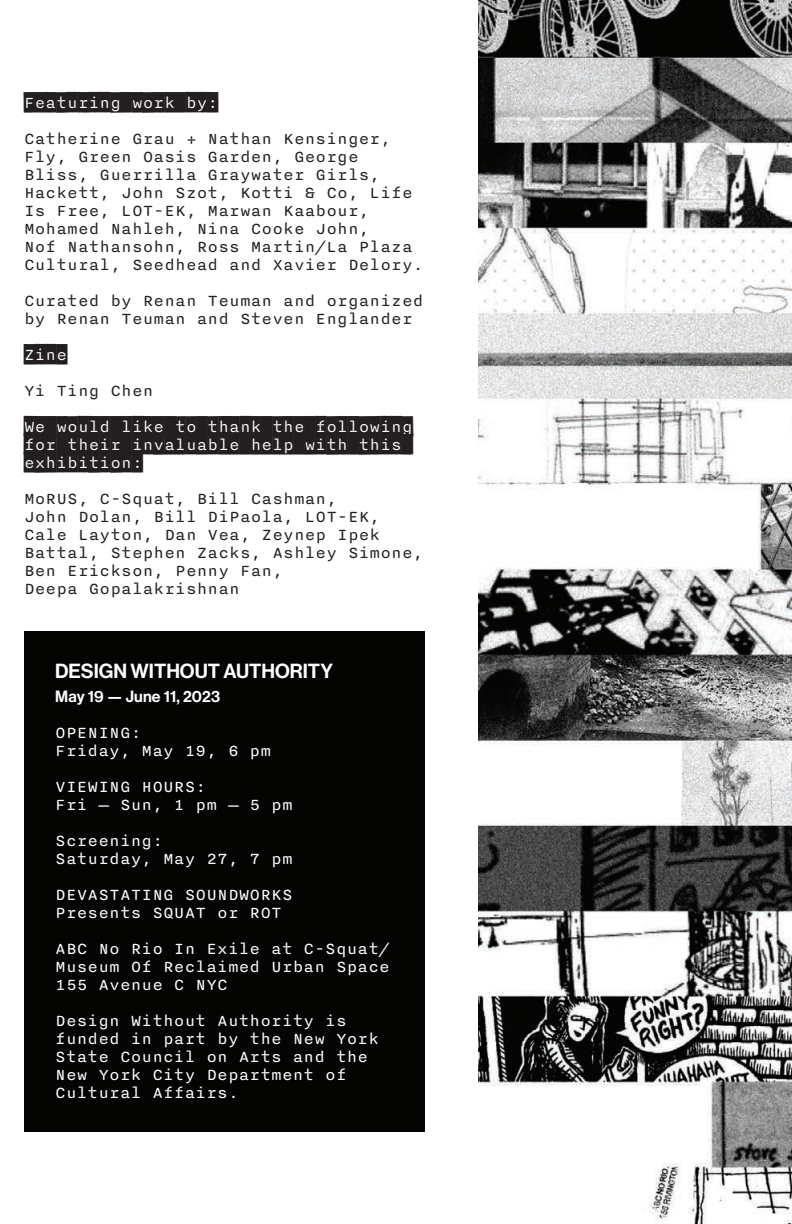
<style>
.page{position:relative;width:792px;height:1224px;background:#fff}
.page>*{position:absolute;margin:0;border:0;box-sizing:border-box;transform-origin:0 0}
.t1{font:20px "N Haas Grotesk DS Pro 65 Md";color:#fff}
.t2{font:18px/18px "Nitti Typewriter";color:#231f20}
.t3{font:18px/18px "Nitti Typewriter";color:#fff}
.t4{font:18px/18px "Nitti Typewriter Cameo";color:#231f20}
.t5{font:16px "N Haas Grotesk DS Pro 65 Md";letter-spacing:.01em;color:#fff}
</style>
<div class="page">
<img style="left:479px;top:0;width:313px;height:1224px">
<div style="left:24px;top:632px;width:401px;height:500px;background:#040503"></div>
<p class="t4" style="left:24px;top:94px;width:196px">FEATURING WORK BY:</p>
<p class="t2" style="left:24px;top:130px;width:401px">Catherine Grau + Nathan Kensinger, Fly, Green Oasis Garden, George Bliss, Guerrilla Graywater Girls, Hackett, John Szot, Kotti &amp; Co, Life Is Free, LOT-EK, Marwan Kaabour, Mohamed Nahleh, Nina Cooke John,<br>Nof Nathansohn, Ross Martin/La Plaza Cultural, Seedhead and Xavier Delory.</p>
<p class="t2" style="left:24px;top:292px;width:401px">Curated by Renan Teuman and organized by Renan Teuman and Steven Englander</p>
<p class="t4" style="left:24px;top:346px;width:45px">ZINE</p>
<p class="t2" style="left:24px;top:382px;width:131px">Yi Ting Chen</p>
<p class="t4" style="left:24px;top:418px;width:391px">WE WOULD LIKE TO THANK THE FOLLOWING<br>FOR THEIR INVALUABLE HELP WITH THIS<br>EXHIBITION:</p>
<p class="t2" style="left:24px;top:490px;width:401px">MoRUS, C-Squat, Bill Cashman,<br>John Dolan, Bill DiPaola, LOT-EK,<br>Cale Layton, Dan Vea, Zeynep Ipek<br>Battal, Stephen Zacks, Ashley Simone,<br>Ben Erickson, Penny Fan,<br>Deepa Gopalakrishnan</p>
<p class="t1" style="left:55px;top:659px;width:279px">DESIGN WITHOUT AUTHORITY</p>
<p class="t5" style="left:55px;top:687px;width:166px">May 19 — June 11, 2023</p>
<p class="t3" style="left:55px;top:724px;width:218px">OPENING:<br>Friday, May 19, 6 pm</p>
<p class="t3" style="left:55px;top:778px;width:239px">VIEWING HOURS:<br>Fri — Sun, 1 pm — 5 pm</p>
<p class="t3" style="left:55px;top:832px;width:239px">Screening:<br>Saturday, May 27, 7 pm</p>
<p class="t3" style="left:55px;top:886px;width:239px">DEVASTATING SOUNDWORKS<br>Presents SQUAT or ROT</p>
<p class="t3" style="left:55px;top:940px;width:337px;text-align:justify">ABC No Rio In Exile at C-Squat/ Museum Of Reclaimed Urban Space 155 Avenue C NYC</p>
<p class="t3" style="left:55px;top:1012px;width:326px">Design Without Authority is funded in part by the New York<br>State Council on Arts and the<br>New York City Department of<br>Cultural Affairs.</p>
</div>
